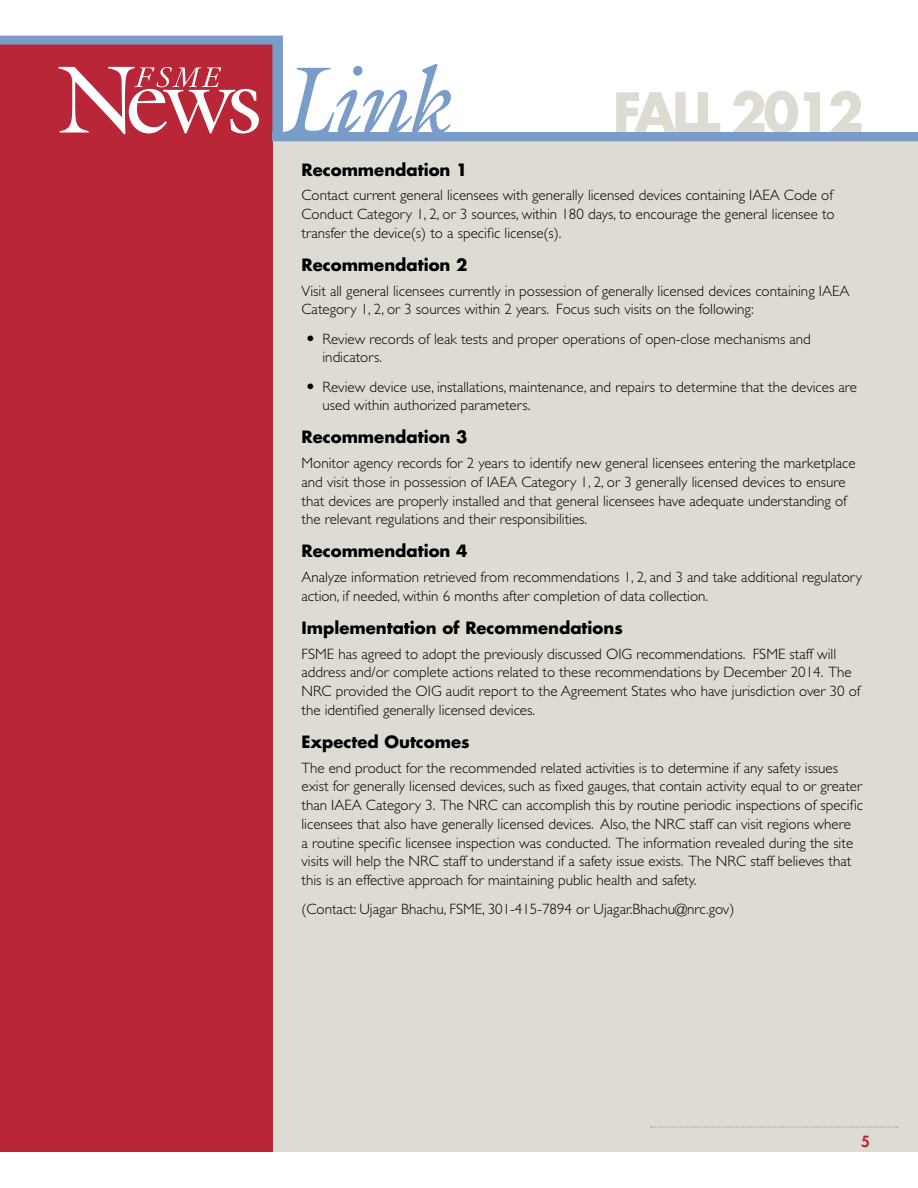
<style>
.page{position:relative;width:918px;height:1188px;background:#fff}
.page>*{position:absolute;margin:0;border:0;box-sizing:border-box;transform-origin:0 0}
.t1{font:700 52.5px "Futura Std";color:#dedbd3}
.t2{font:700 16.5px "Futura Std";color:#000}
.t3{font:300 15px/18.8px "Gill Sans Std";color:#000}
.t4{font:800 15px "Futura Std";color:#b92637}
.s1{font-family:"Futura Std";font-weight:800}
</style>
<div class="page">
<div style="left:0;top:141px;width:918px;height:1011px;background:#dedbd3"></div>
<div style="left:0;top:40px;width:272px;height:1112px;background:#b92637"></div>
<svg style="left:0;top:36px;width:283px;height:99px"></svg>
<div style="left:272px;top:132px;width:646px;height:9px;background:#799dc8"></div>
<svg style="left:282px;top:64px;width:169px;height:68px"></svg>
<svg style="left:58px;top:67px;width:201px;height:67px"></svg>
<svg style="left:651px;top:1126px;width:247px;height:2px"></svg>
<h1 class="t1" style="left:613px;top:77px;width:28px">FALL</h1>
<h1 class="t1" style="left:731px;top:77px;width:135px">2012</h1>
<p class="t2" style="left:302px;top:158px;width:168px">Recommendation 1</p>
<p class="t3" style="left:302px;top:186px;width:535px">Contact current general licensees with generally licensed devices containing IAEA Code of<br>Conduct Category 1, 2, or 3 sources, within 180 days, to encourage the general licensee to transfer the device(s) to a specific license(s).</p>
<p class="t2" style="left:302px;top:254px;width:168px">Recommendation 2</p>
<p class="t3" style="left:302px;top:281px;width:549px">Visit all general licensees currently in possession of generally licensed devices containing IAEA<br>Category 1, 2, or 3 sources within 2 years. Focus such visits on the following:</p>
<p class="t3" style="left:322px;top:329px;width:490px;text-indent:-16px"><span class="s1">•</span> Review records of leak tests and proper operations of open-close mechanisms and indicators.</p>
<p class="t3" style="left:322px;top:377px;width:536px;text-indent:-16px"><span class="s1">•</span> Review device use, installations, maintenance, and repairs to determine that the devices are used within authorized parameters.</p>
<p class="t2" style="left:302px;top:426px;width:168px">Recommendation 3</p>
<p class="t3" style="left:302px;top:454px;width:556px">Monitor agency records for 2 years to identify new general licensees entering the marketplace and visit those in possession of IAEA Category 1, 2, or 3 generally licensed devices to ensure that devices are properly installed and that general licensees have adequate understanding of the relevant regulations and their responsibilities.</p>
<p class="t2" style="left:302px;top:540px;width:168px">Recommendation 4</p>
<p class="t3" style="left:302px;top:568px;width:562px">Analyze information retrieved from recommendations 1, 2, and 3 and take additional regulatory action, if needed, within 6 months after completion of data collection.</p>
<p class="t2" style="left:302px;top:617px;width:323px">Implementation of Recommendations</p>
<p class="t3" style="left:302px;top:644px;width:561px">FSME has agreed to adopt the previously discussed OIG recommendations. FSME staff will address and/or complete actions related to these recommendations by December 2014. The NRC provided the OIG audit report to the Agreement States who have jurisdiction over 30 of the identified generally licensed devices.</p>
<p class="t2" style="left:302px;top:731px;width:170px">Expected Outcomes</p>
<p class="t3" style="left:302px;top:758px;width:563px">The end product for the recommended related activities is to determine if any safety issues exist for generally licensed devices, such as fixed gauges, that contain activity equal to or greater than IAEA Category 3. The NRC can accomplish this by routine periodic inspections of specific licensees that also have generally licensed devices. Also, the NRC staff can visit regions where<br>a routine specific licensee inspection was conducted. The information revealed during the site visits will help the NRC staff to understand if a safety issue exists. The NRC staff believes that this is an effective approach for maintaining public health and safety.</p>
<p class="t3" style="left:302px;top:900px;width:434px">(Contact: Ujagar Bhachu, FSME, 301-415-7894 or Ujagar.Bhachu@nrc.gov)</p>
<p class="t4" style="left:861px;top:1132px;width:10px">5</p>
</div>
